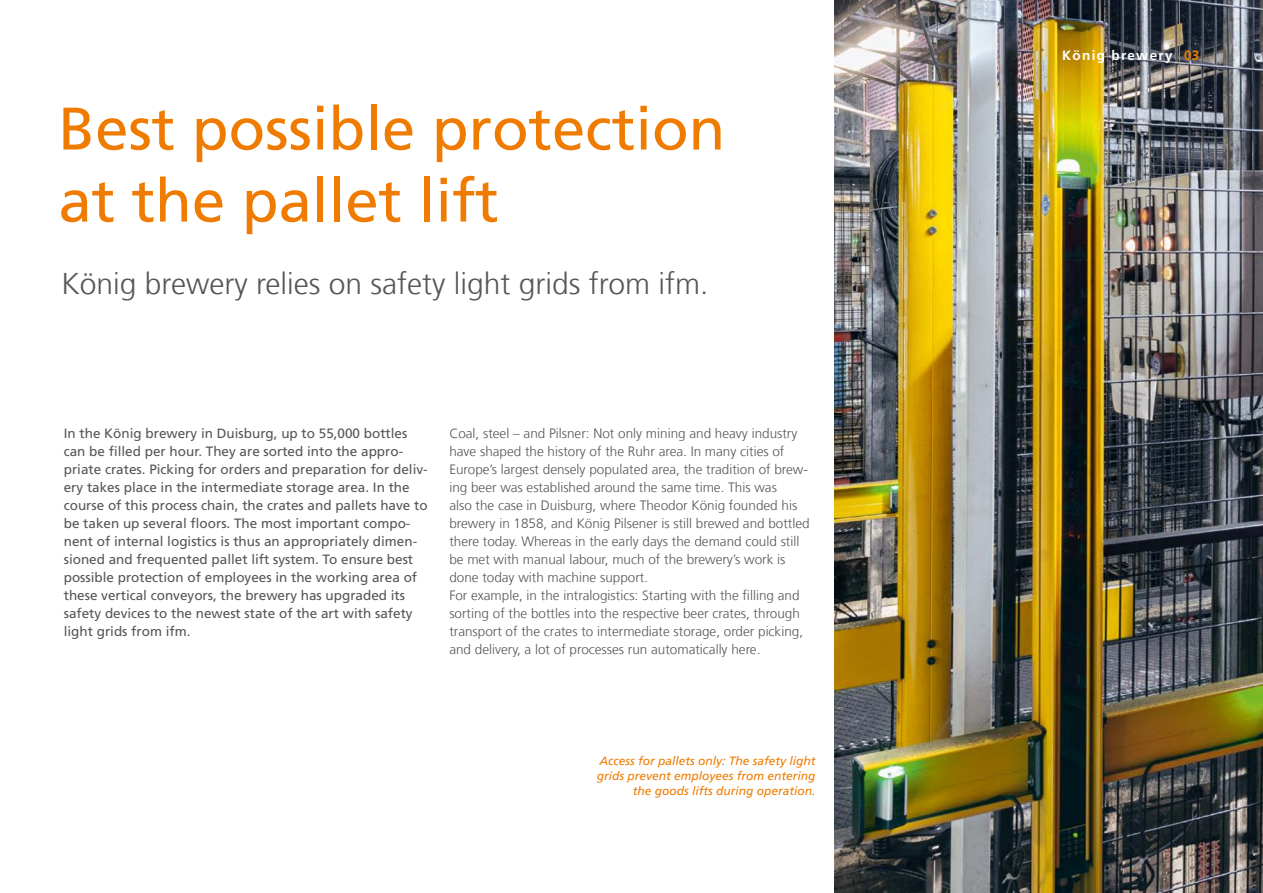
<style>
.page{position:relative;width:1263px;height:893px;background:#fff}
.page>*{position:absolute;margin:0;border:0;box-sizing:border-box;transform-origin:0 0}
.Headline{font:60px/72px "Frutiger LT Com";color:#ef7c00}
.Subheadline_Innensei{font:300 30px "Frutiger LT Com";color:#565656}
.Fließtext_9pt_versch{font:300 13.5px/18px "Frutiger LT Com";color:#565656}
.Einleitung_9pt{font:13.5px/18px "Frutiger LT Com";color:#565656}
.Navigation{font:700 13.5px "Frutiger LT Com";letter-spacing:.1em;color:#fff}
.Seitenzahl_9pt_orang{font:700 13.5px "Frutiger LT Com";color:#ef7c00}
.Bildunterschrift_reb{font:italic 12px/14.9px "Frutiger LT Com";color:#ef7c00;text-align:right}
</style>
<div class="page">
<img style="left:835px;top:0;width:428px;height:893px">
<hr style="left:1179px;top:0;width:1px;height:72px;background:#ef7c00">
<p class="Headline" style="left:58px;top:93px;width:668px">Best possible protection at the pallet lift</p>
<p class="Subheadline_Innensei" style="left:62px;top:266px;width:648px">König brewery relies on safety light grids from ifm.</p>
<p class="Einleitung_9pt" style="left:64px;top:424px;width:365px">In the König brewery in Duisburg, up to 55,000 bottles can be filled per hour. They are sorted into the appro&shy;priate crates. Picking for orders and preparation for deliv&shy;ery takes place in the intermediate storage area. In the course of this process chain, the crates and pallets have to be taken up several floors. The most important compo&shy;nent of internal logistics is thus an appropriately dimen&shy;sioned and frequented pallet lift system. To ensure best possible protection of employees in the working area of these vertical conveyors, the brewery has upgraded its safety devices to the newest state of the art with safety light grids from ifm.</p>
<p class="Fließtext_9pt_versch" style="left:449px;top:424px;width:362px">Coal, steel – and Pilsner: Not only mining and heavy industry have shaped the history of the Ruhr area. In many cities of Europe’s largest densely populated area, the tradition of brew&shy;ing beer was established around the same time. This was<br>also the case in Duisburg, where Theodor König founded his brewery in 1858, and König Pilsener is still brewed and bottled there today. Whereas in the early days the demand could still be met with manual labour, much of the brewery’s work is done today with machine support.</p>
<p class="Fließtext_9pt_versch" style="left:449px;top:586px;width:355px">For example, in the intralogistics: Starting with the filling and sorting of the bottles into the respective beer crates, through transport of the crates to intermediate storage, order picking, and delivery, a lot of processes run automatically here.</p>
<p class="Bildunterschrift_reb" style="left:597px;top:753px;width:220px">Access for pallets only: The safety light grids prevent employees from entering the goods lifts during operation.</p>
<p class="Navigation" style="left:1062px;top:47px;width:112px">König brewery</p>
<p class="Seitenzahl_9pt_orang" style="left:1184px;top:47px;width:17px">03</p>
</div>
